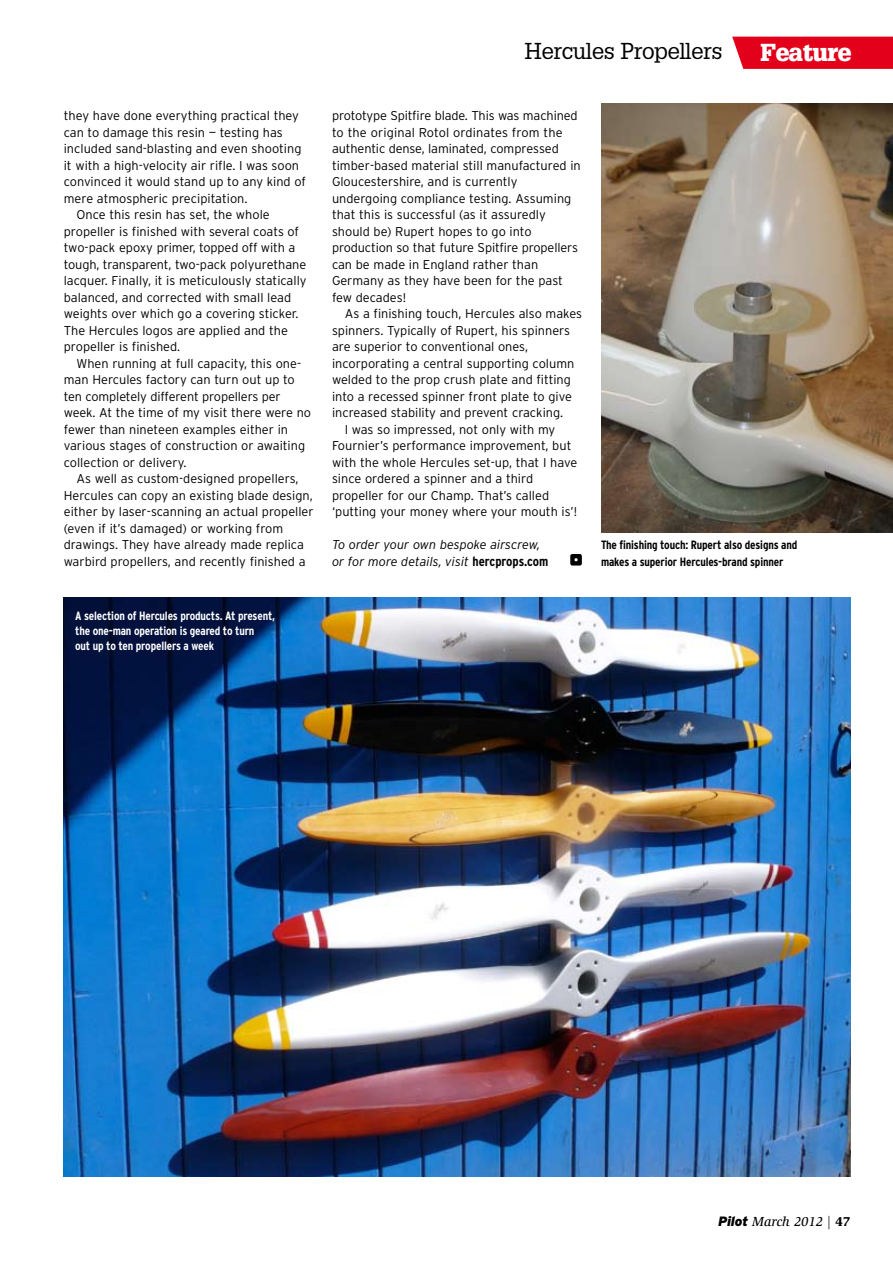
<style>
.page{position:relative;width:893px;height:1263px;background:#fff}
.page>*{position:absolute;margin:0;border:0;box-sizing:border-box;transform-origin:0 0}
.t1{font:900 24px "Glypha";letter-spacing:-.02em;color:#fff}
.t2{font:22.5px "Glypha";letter-spacing:-.02em;color:#000}
.t3{font:italic 500 13.5px "Slimbach";color:#000}
.t4{font:300 12.75px/16.5px "Interstate";color:#000}
.t5{font:italic 300 12.75px/16.5px "Interstate";color:#000}
.t6{font:700 condensed 12px/15px "Interstate";letter-spacing:-.015em;color:#fff}
.t7{font:700 condensed 12px/16.5px "Interstate";letter-spacing:-.015em;color:#000}
.s1{font-weight:700;font-style:normal;font-stretch:condensed;font-size:13.5px}
.s2{font-family:"Interstate";font-weight:900}
.s3{font-weight:400;font-style:normal}
.s4{font-weight:900;font-style:normal}
</style>
<div class="page">
<div style="left:732px;top:37px;width:161px;height:32px;background:#e2001a"></div>
<svg style="left:570px;top:554px;width:12px;height:12px"></svg>
<img style="left:601px;top:104px;width:292px;height:428px">
<img style="left:64px;top:597px;width:786px;height:579px">
<p class="t4" style="left:64px;top:107px;width:237px">they have done everything practical they</p>
<p class="t4" style="left:64px;top:124px;width:221px">can to damage this resin — testing has</p>
<p class="t4" style="left:64px;top:140px;width:239px">included sand-blasting and even shooting</p>
<p class="t4" style="left:64px;top:157px;width:237px">it with a high-velocity air rifle. I was soon</p>
<p class="t4" style="left:64px;top:173px;width:244px">convinced it would stand up to any kind of</p>
<p class="t4" style="left:64px;top:190px;width:185px">mere atmospheric precipitation.</p>
<p class="t4" style="left:77px;top:206px;width:195px">Once this resin has set, the whole</p>
<p class="t4" style="left:64px;top:223px;width:237px">propeller is finished with several coats of</p>
<p class="t4" style="left:64px;top:239px;width:233px">two-pack epoxy primer, topped off with a</p>
<p class="t4" style="left:64px;top:256px;width:244px">tough, transparent, two-pack polyurethane</p>
<p class="t4" style="left:64px;top:272px;width:244px">lacquer. Finally, it is meticulously statically</p>
<p class="t4" style="left:64px;top:289px;width:229px">balanced, and corrected with small lead</p>
<p class="t4" style="left:64px;top:305px;width:236px">weights over which go a covering sticker.</p>
<p class="t4" style="left:64px;top:322px;width:226px">The Hercules logos are applied and the</p>
<p class="t4" style="left:64px;top:338px;width:118px">propeller is finished.</p>
<p class="t4" style="left:77px;top:355px;width:226px">When running at full capacity, this one-</p>
<p class="t4" style="left:64px;top:371px;width:233px">man Hercules factory can turn out up to</p>
<p class="t4" style="left:64px;top:388px;width:219px">ten completely different propellers per</p>
<p class="t4" style="left:64px;top:404px;width:249px">week. At the time of my visit there were no</p>
<p class="t4" style="left:64px;top:421px;width:226px">fewer than nineteen examples either in</p>
<p class="t4" style="left:64px;top:437px;width:243px">various stages of construction or awaiting</p>
<p class="t4" style="left:64px;top:454px;width:124px">collection or delivery.</p>
<p class="t4" style="left:77px;top:470px;width:224px">As well as custom-designed propellers,</p>
<p class="t4" style="left:64px;top:487px;width:251px">Hercules can copy an existing blade design,</p>
<p class="t4" style="left:64px;top:503px;width:251px">either by laser-scanning an actual propeller</p>
<p class="t4" style="left:64px;top:520px;width:221px">(even if it’s damaged) or working from</p>
<p class="t4" style="left:64px;top:536px;width:242px">drawings. They have already made replica</p>
<p class="t4" style="left:64px;top:553px;width:243px">warbird propellers, and recently finished a</p>
<p class="t6" style="left:75px;top:608px;width:201px">A selection of Hercules products. At present, the one-man operation is geared to turn<br>out up to ten propellers a week</p>
<h2 class="t2" style="left:524px;top:38px;width:200px">Hercules Propellers</h2>
<h1 class="t1" style="left:760px;top:38px;width:92px">Feature</h1>
<p class="t4" style="left:332px;top:107px;width:250px">prototype Spitfire blade. This was machined to the original Rotol ordinates from the authentic dense, laminated, compressed timber-based material still manufactured in Gloucestershire, and is currently undergoing compliance testing. Assuming that this is successful (as it assuredly should be) Rupert hopes to go into production so that future Spitfire propellers can be made in England rather than Germany as they have been for the past few decades!</p>
<p class="t4" style="left:345px;top:305px;width:239px">As a finishing touch, Hercules also makes</p>
<p class="t4" style="left:332px;top:322px;width:240px">spinners. Typically of Rupert, his spinners</p>
<p class="t4" style="left:332px;top:338px;width:198px">are superior to conventional ones,</p>
<p class="t4" style="left:332px;top:355px;width:244px">incorporating a central supporting column</p>
<p class="t4" style="left:332px;top:371px;width:240px">welded to the prop crush plate and fitting</p>
<p class="t4" style="left:332px;top:388px;width:242px">into a recessed spinner front plate to give</p>
<p class="t4" style="left:332px;top:404px;width:233px">increased stability and prevent cracking.</p>
<p class="t4" style="left:345px;top:421px;width:212px">I was so impressed, not only with my</p>
<p class="t4" style="left:332px;top:437px;width:241px">Fournier’s performance improvement, but</p>
<p class="t4" style="left:332px;top:454px;width:247px">with the whole Hercules set-up, that I have</p>
<p class="t4" style="left:332px;top:470px;width:203px">since ordered a spinner and a third</p>
<p class="t4" style="left:332px;top:487px;width:219px">propeller for our Champ. That’s called</p>
<p class="t4" style="left:332px;top:503px;width:247px">‘putting your money where your mouth is’!</p>
<p class="t5" style="left:332px;top:536px;width:218px">To order your own bespoke airscrew, or for more details, visit <span class="s1">hercprops.com</span></p>
<p class="t7" style="left:601px;top:536px;width:198px">The finishing touch: Rupert also designs and makes a superior Hercules-brand spinner</p>
<p class="t3" style="left:718px;top:1213px;width:134px"><span class="s2">Pilot</span> March 2012 <span class="s3">|</span> <span class="s4">47</span></p>
</div>
